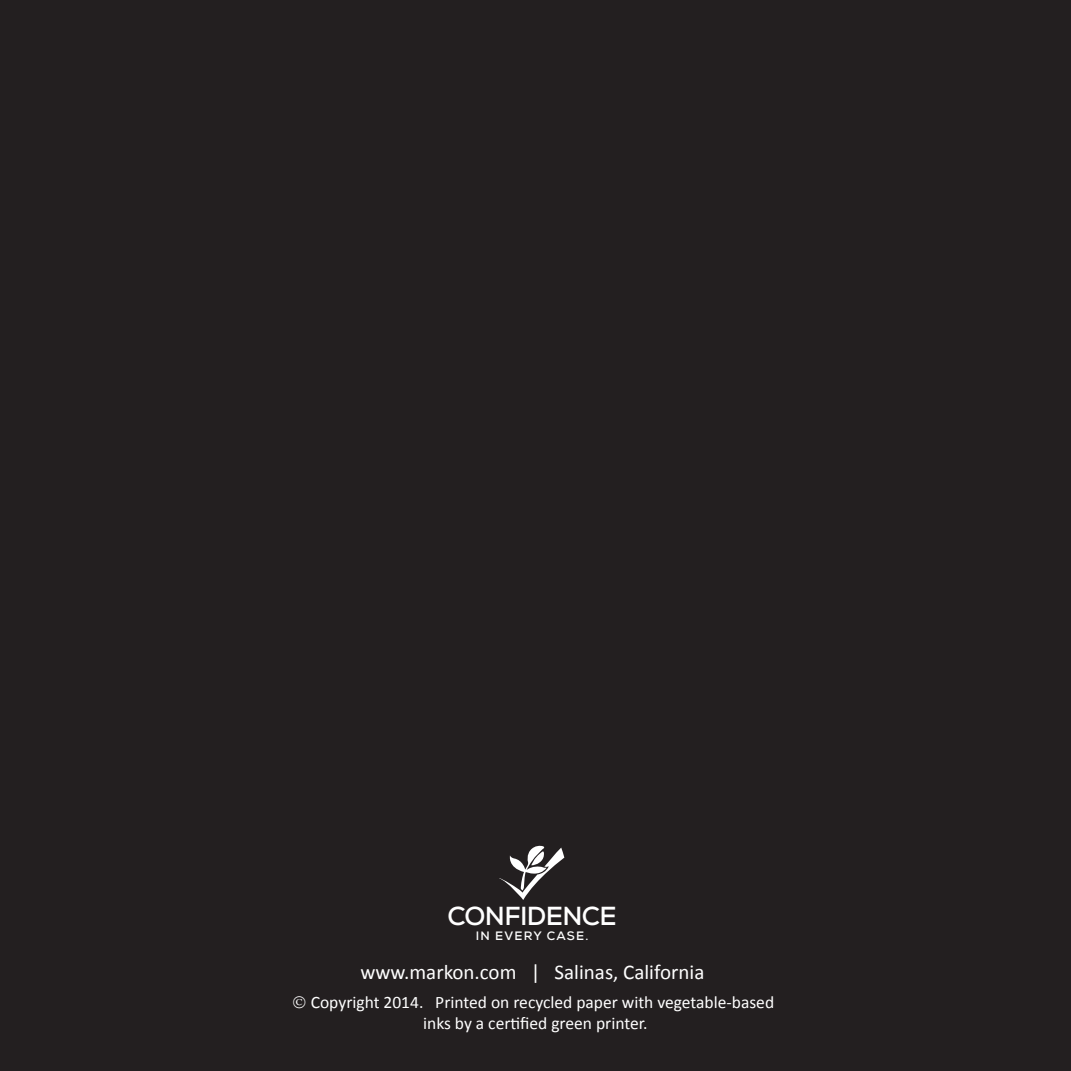
<style>
.page{position:relative;width:1071px;height:1071px;background:#231f20}
.page>*{position:absolute;margin:0;border:0;box-sizing:border-box;transform-origin:0 0}
.t1{font:700 26.07px "Nexa";letter-spacing:-.025em;color:#fff}
.t2{font:21px "Calibri";color:#fff}
.t3{font:17.5px/21px "Calibri";color:#fff}
.t4{font:700 12.25px "Nexa";letter-spacing:.1em;color:#fff}
</style>
<div class="page">
<svg style="left:499px;top:846px;width:65px;height:54px"></svg>
<h1 class="t1" style="left:447px;top:899px;width:171px">CONFIDENCE</h1>
<p class="t4" style="left:476px;top:927px;width:114px">IN EVERY CASE.</p>
<p class="t2" style="left:360px;top:958px;width:346px">www.markon.com | Salinas, California</p>
<p class="t3" style="left:423px;top:992px;width:353px;text-indent:-112px">Copyright 2014. Printed on recycled paper with vegetable-based inks by a certified green printer.</p>
</div>
